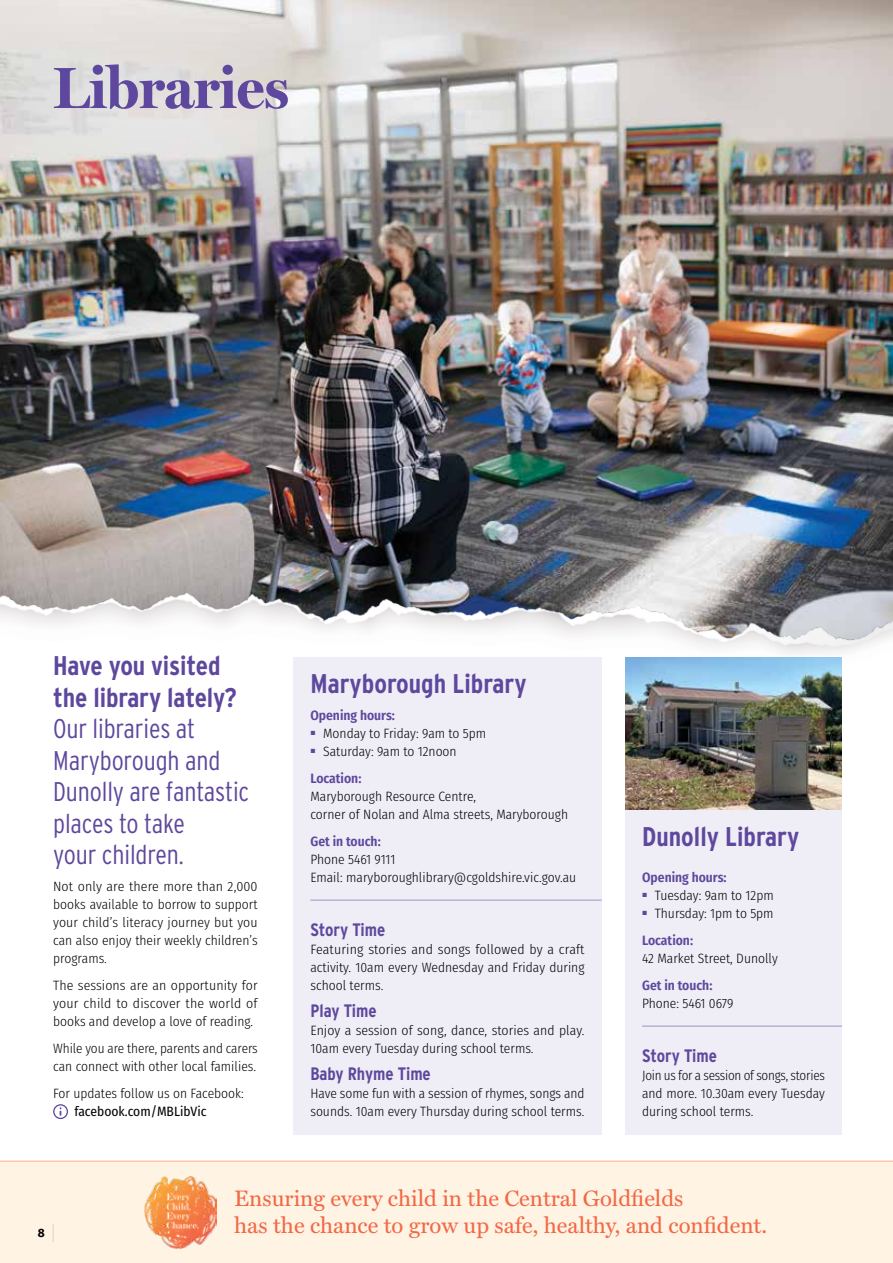
<style>
.page{position:relative;width:893px;height:1263px;background:#fff}
.page>*{position:absolute;margin:0;border:0;box-sizing:border-box;transform-origin:0 0}
.t1{font:700 58.5px "Miller Display";color:#5e489d}
.t2{font:300 27px/31.5px "Interstate Condensed";letter-spacing:-.005em;color:#5e489d}
.t3{font:700 27px/31.5px "Interstate Condensed";letter-spacing:-.005em;color:#5e489d}
.t4{font:22.5px/27px "Miller Text";color:#f26845}
.t5{font:700 18px "Interstate Condensed";color:#5e489d}
.t6{font:300 13.5px/18px "Fira Sans Condensed";color:#000}
.t7{font:600 13.5px "Fira Sans Condensed";color:#5e489d}
.t8{font:13.5px "Fira Sans Condensed";color:#000}
.t9{font:700 12px "Fira Sans";color:#000}
.s1{font-weight:600;color:#5e489d}
</style>
<div class="page">
<div style="left:0;top:1161px;width:893px;height:102px;background:#fff3e3"></div>
<hr style="left:0;top:1161px;width:893px;height:1px;background:#f9b093">
<svg style="left:53px;top:1104px;width:15px;height:15px"></svg>
<img style="left:0;top:0;width:893px;height:593px">
<div style="left:0;top:0;width:401px;height:228px;background:#fff;opacity:.5"></div>
<img style="left:0;top:593px;width:893px;height:61px">
<img style="left:625px;top:657px;width:217px;height:153px">
<div style="left:293px;top:657px;width:309px;height:477px;background:#efedf6"></div>
<div style="left:625px;top:810px;width:217px;height:324px;background:#efedf6"></div>
<hr style="left:642px;top:1026px;width:200px;height:1px;background:#a092c6">
<hr style="left:310px;top:900px;width:292px;height:1px;background:#a092c6">
<svg style="left:53px;top:1224px;width:1px;height:18px"></svg>
<img style="left:145px;top:1176px;width:71px;height:72px">
<h1 class="t1" style="left:53px;top:53px;width:237px">Libraries</h1>
<h2 class="t3" style="left:53px;top:650px;width:185px">Have you visited the library lately?</h2>
<h2 class="t2" style="left:53px;top:713px;width:198px">Our libraries at<br>Maryborough and<br>Dunolly are fantastic places to take<br>your children.</h2>
<p class="t6" style="left:53px;top:877px;width:206px;text-align:justify">Not only are there more than 2,000 books available to borrow to support your child’s literacy journey but you can also enjoy their weekly children’s programs.</p>
<p class="t6" style="left:53px;top:976px;width:206px;text-align:justify">The sessions are an opportunity for your child to discover the world of books and develop a love of reading.</p>
<p class="t6" style="left:53px;top:1039px;width:206px">While you are there, parents and carers can connect with other local families.</p>
<p class="t6" style="left:53px;top:1084px;width:192px">For updates follow us on Facebook:</p>
<p class="t8" style="left:74px;top:1101px;width:134px">facebook.com/MBLibVic</p>
<h2 class="t3" style="left:310px;top:668px;width:218px">Maryborough Library</h2>
<p class="t7" style="left:310px;top:704px;width:86px">Opening hours:</p>
<p class="t6" style="left:310px;top:724px;width:177px"><sup>■</sup> Monday to Friday: 9am to 5pm</p>
<p class="t6" style="left:310px;top:738px;width:148px;line-height:27px"><sup>■</sup> Saturday: 9am to 12noon<br><span class="s1">Location:</span></p>
<p class="t6" style="left:310px;top:787px;width:259px">Maryborough Resource Centre,<br>corner of Nolan and Alma streets, Maryborough</p>
<p class="t7" style="left:310px;top:830px;width:72px">Get in touch:</p>
<p class="t6" style="left:310px;top:850px;width:267px">Phone 5461 9111<br>Email: maryboroughlibrary@cgoldshire.vic.gov.au</p>
<h3 class="t5" style="left:310px;top:920px;width:76px">Story Time</h3>
<p class="t6" style="left:310px;top:940px;width:276px;text-align:justify">Featuring stories and songs followed by a craft activity. 10am every Wednesday and Friday during school terms.</p>
<h3 class="t5" style="left:310px;top:1001px;width:68px">Play Time</h3>
<p class="t6" style="left:310px;top:1021px;width:276px">Enjoy a session of song, dance, stories and play.<br>10am every Tuesday during school terms.</p>
<h3 class="t5" style="left:310px;top:1064px;width:122px">Baby Rhyme Time</h3>
<p class="t6" style="left:310px;top:1084px;width:276px">Have some fun with a session of rhymes, songs and sounds. 10am every Thursday during school terms.</p>
<h2 class="t3" style="left:642px;top:821px;width:159px">Dunolly Library</h2>
<p class="t7" style="left:642px;top:866px;width:86px">Opening hours:</p>
<p class="t6" style="left:642px;top:886px;width:133px"><sup>■</sup> Tuesday: 9am to 12pm</p>
<p class="t6" style="left:642px;top:900px;width:133px;line-height:27px"><sup>■</sup> Thursday: 1pm to 5pm<br><span class="s1">Location:</span></p>
<p class="t6" style="left:642px;top:949px;width:137px">42 Market Street, Dunolly</p>
<p class="t7" style="left:642px;top:974px;width:72px">Get in touch:</p>
<p class="t6" style="left:642px;top:994px;width:93px">Phone: 5461 0679</p>
<h3 class="t5" style="left:642px;top:1046px;width:76px">Story Time</h3>
<p class="t6" style="left:642px;top:1066px;width:184px;text-align:justify">Join us for a session of songs, stories and more. 10.30am every Tuesday during school terms.</p>
<p class="t9" style="left:38px;top:1223px;width:8px">8</p>
<h3 class="t4" style="left:234px;top:1183px;width:534px">Ensuring every child in the Central Goldfields<br>has the chance to grow up safe, healthy, and confident.</h3>
</div>
